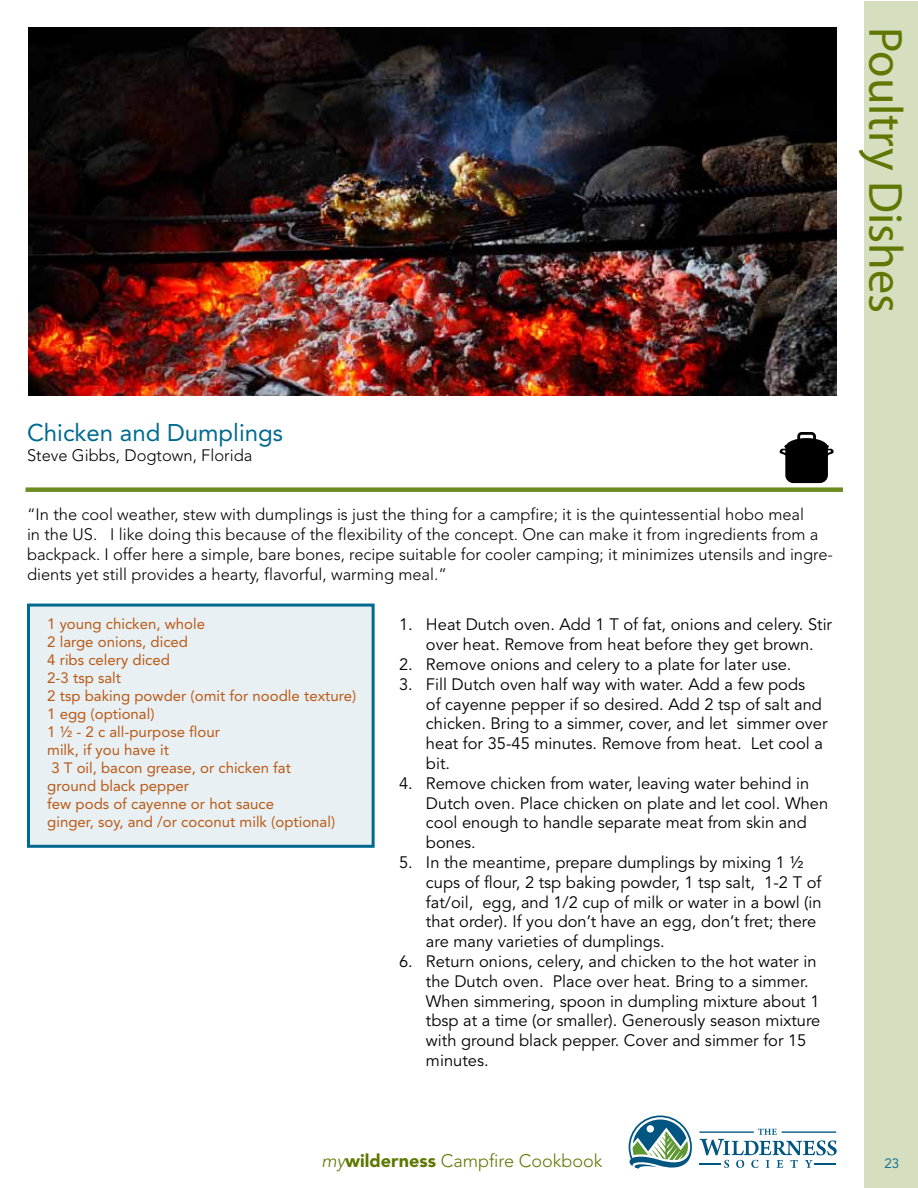
<style>
.page{position:relative;width:918px;height:1188px;background:#fff}
.page>*{position:absolute;margin:0;border:0;box-sizing:border-box;transform-origin:0 0}
.t1{font:48px "Myriad Pro";color:#5e7803}
.t2{font:24px "Avenir LT Std";color:#006990}
.t3{font:300 18px "Avenir LT Std";color:#5e7803}
.t4{font:16.5px/19.8px "Avenir LT Std";color:#000}
.t5{font:300 16.5px/19.8px "Avenir LT Std";color:#000}
.t6{font:15px/18px "Avenir LT Std";color:#b95915}
.t7{font:13.5px "Avenir LT Std";color:#006990}
.s1{font-style:italic}
.s2{font-weight:900}
</style>
<div class="page">
<div style="left:865px;top:1px;width:53px;height:1186px;background:#d5debf"></div>
<hr style="left:699px;top:1131px;width:55px;height:2px;background:#005581">
<svg style="left:700px;top:1129px;width:137px;height:39px"></svg>
<svg style="left:629px;top:1115px;width:63px;height:54px"></svg>
<div style="left:27px;top:604px;width:348px;height:244px;background:#e9f0f3;border:3px solid #006990"></div>
<img style="left:28px;top:27px;width:809px;height:369px">
<svg style="left:779px;top:432px;width:55px;height:51px"></svg>
<div style="left:26px;top:487px;width:817px;height:5px;background:#6d8d23"></div>
<h1 class="t1" style="left:915px;top:27px;width:287px;rotate:90deg">Poultry Dishes</h1>
<h2 class="t2" style="left:27px;top:419px;width:258px">Chicken and Dumplings</h2>
<p class="t5" style="left:27px;top:445px;width:227px">Steve Gibbs, Dogtown, Florida</p>
<p class="t5" style="left:27px;top:505px;width:808px">“In the cool weather, stew with dumplings is just the thing for a campfire; it is the quintessential hobo meal<br>in the US. I like doing this because of the flexibility of the concept. One can make it from ingredients from a backpack. I offer here a simple, bare bones, recipe suitable for cooler camping; it minimizes utensils and ingre&shy;dients yet still provides a hearty, flavorful, warming meal.”</p>
<p class="t6" style="left:47px;top:615px;width:311px">1 young chicken, whole<br>2 large onions, diced<br>4 ribs celery diced<br>2-3 tsp salt<br>2 tsp baking powder (omit for noodle texture)<br>1 egg (optional)<br>1 1/2 - 2 c all-purpose flour<br>milk, if you have it<br>3 T oil, bacon grease, or chicken fat<br>ground black pepper<br>few pods of cayenne or hot sauce<br>ginger, soy, and /or coconut milk (optional)</p>
<p class="t4" style="left:399px;top:615px;width:435px;text-align:center">1. Heat Dutch oven. Add 1 T of fat, onions and celery. Stir over heat. Remove from heat before they get brown.</p>
<p class="t4" style="left:399px;top:655px;width:394px">2. Remove onions and celery to a plate for later use.</p>
<p class="t4" style="left:426px;top:675px;width:403px;text-indent:-27px">3. Fill Dutch oven half way with water. Add a few pods<br>of cayenne pepper if so desired. Add 2 tsp of salt and chicken. Bring to a simmer, cover, and let simmer over heat for 35-45 minutes. Remove from heat. Let cool a bit.</p>
<p class="t4" style="left:426px;top:774px;width:404px;text-indent:-27px">4. Remove chicken from water, leaving water behind in Dutch oven. Place chicken on plate and let cool. When cool enough to handle separate meat from skin and bones.</p>
<p class="t4" style="left:426px;top:853px;width:397px;text-indent:-27px">5. In the meantime, prepare dumplings by mixing 1 1/2 cups of flour, 2 tsp baking powder, 1 tsp salt, 1-2 T of fat/oil, egg, and 1/2 cup of milk or water in a bowl (in that order). If you don’t have an egg, don’t fret; there are many varieties of dumplings.</p>
<p class="t4" style="left:426px;top:952px;width:396px;text-indent:-27px">6. Return onions, celery, and chicken to the hot water in the Dutch oven. Place over heat. Bring to a simmer.<br>When simmering, spoon in dumpling mixture about 1 tbsp at a time (or smaller). Generously season mixture with ground black pepper. Cover and simmer for 15 minutes.</p>
<p class="t3" style="left:321px;top:1150px;width:283px"><span class="s1">my</span><span class="s2">wilderness</span> Campfire Cookbook</p>
<p class="t7" style="left:884px;top:1155px;width:17px">23</p>
</div>
